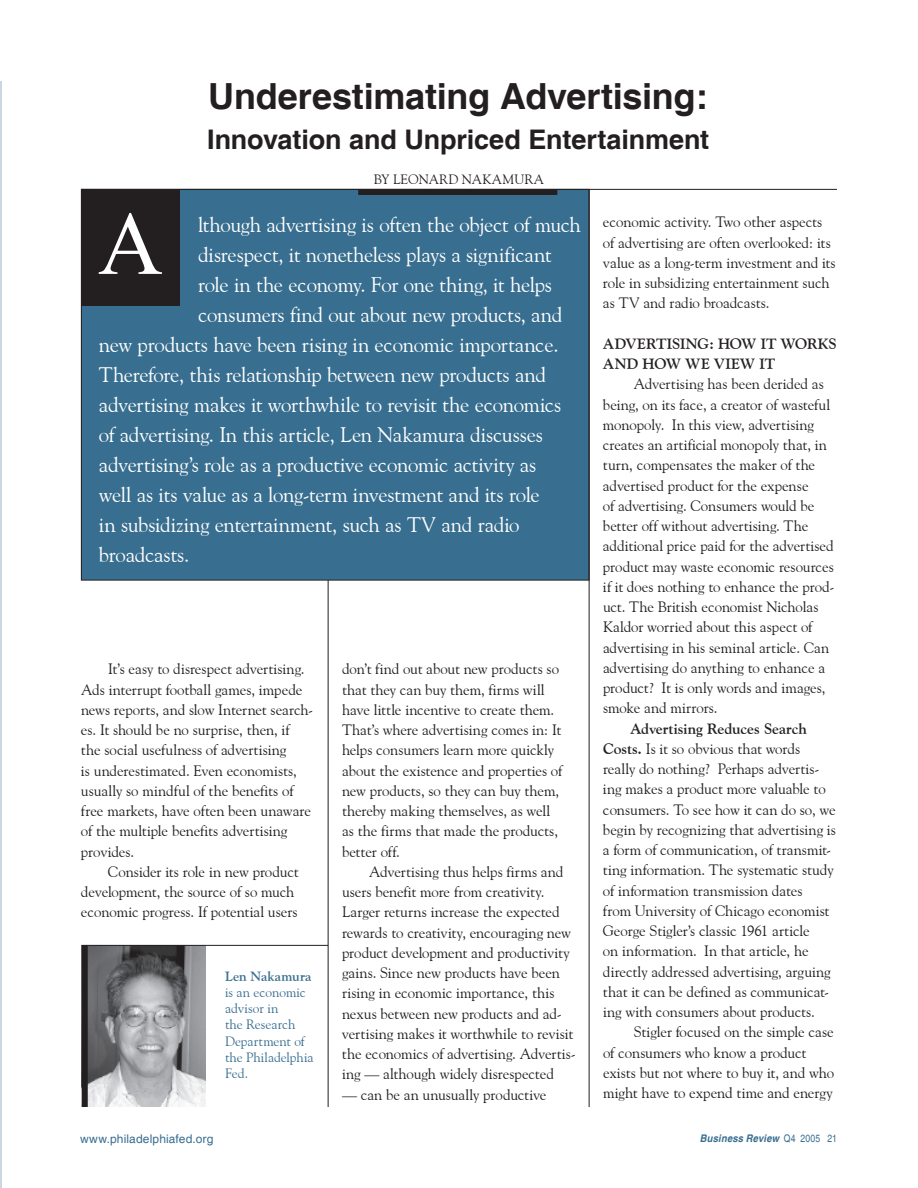
<style>
.page{position:relative;width:918px;height:1188px;background:#fff}
.page>*{position:absolute;margin:0;border:0;box-sizing:border-box;transform-origin:0 0}
.t1{font:90px "Times New Roman";color:#fff}
.t2{font:700 36px "Helvetica";letter-spacing:-.005em;color:#231f20}
.t3{font:700 27px "Helvetica";letter-spacing:-.005em;color:#231f20}
.t4{font:21px "Goudy Old Style BT";letter-spacing:-.015em;color:#fff}
.t5{font:15px/20.2px "Goudy Old Style BT";letter-spacing:-.005em;color:#231f20}
.t6{font:700 15px/20.2px "Goudy Old Style BT";color:#231f20}
.t7{font:13.5px/16.2px "Goudy Old Style BT";color:#386e8f}
.t8{font:13.5px "Goudy Old Style BT";letter-spacing:.015em;color:#231f20}
.t9{font:700 13.5px "Goudy Old Style BT";letter-spacing:.015em;color:#386e8f}
.t10{font:12px "Helvetica";letter-spacing:.01em;color:#386e8f}
.t11{font:italic 700 10.5px "Helvetica";letter-spacing:.02em;color:#386e8f;scale:.9 1}
.s1{font-weight:700}
.s2{font-weight:400;font-style:normal;font-stretch:condensed}
</style>
<div class="page">
<hr style="left:0;top:81px;width:2px;height:1107px;background:#cbd8e4">
<img style="left:81px;top:945px;width:125px;height:162px">
<hr style="left:328px;top:189px;width:1px;height:918px;background:#231f20">
<div style="left:81px;top:189px;width:508px;height:391px;background:#386e8f"></div>
<div style="left:81px;top:189px;width:99px;height:117px;background:#231f20"></div>
<hr style="left:81px;top:189px;width:756px;height:1px;background:#231f20">
<div style="left:358px;top:189px;width:199px;height:6px;background:#231f20"></div>
<hr style="left:82px;top:945px;width:246px;height:1px;background:#231f20">
<div style="left:82px;top:945px;width:6px;height:162px;background:#231f20"></div>
<hr style="left:589px;top:189px;width:1px;height:918px;background:#231f20">
<h2 class="t2" style="left:208px;top:74px;width:502px">Underestimating Advertising:</h2>
<h3 class="t3" style="left:207px;top:123px;width:504px">Innovation and Unpriced Entertainment</h3>
<p class="t8" style="left:374px;top:171px;width:172px">BY LEONARD NAKAMURA</p>
<h1 class="t1" style="left:98px;top:183px;width:66px">A</h1>
<h3 class="t4" style="left:198px;top:212px;width:384px">lthough advertising is often the object of much</h3>
<h3 class="t4" style="left:198px;top:242px;width:355px">disrespect, it nonetheless plays a significant</h3>
<h3 class="t4" style="left:198px;top:272px;width:356px">role in the economy. For one thing, it helps</h3>
<h3 class="t4" style="left:198px;top:302px;width:366px">consumers find out about new products, and</h3>
<h3 class="t4" style="left:99px;top:332px;width:461px">new products have been rising in economic importance.</h3>
<h3 class="t4" style="left:99px;top:362px;width:449px">Therefore, this relationship between new products and</h3>
<h3 class="t4" style="left:99px;top:392px;width:464px">advertising makes it worthwhile to revisit the economics</h3>
<h3 class="t4" style="left:99px;top:422px;width:446px">of advertising. In this article, Len Nakamura discusses</h3>
<h3 class="t4" style="left:99px;top:452px;width:439px">advertising’s role as a productive economic activity as</h3>
<h3 class="t4" style="left:99px;top:482px;width:442px">well as its value as a long-term investment and its role</h3>
<h3 class="t4" style="left:99px;top:512px;width:422px">in subsidizing entertainment, such as TV and radio</h3>
<h3 class="t4" style="left:99px;top:542px;width:92px">broadcasts.</h3>
<p class="t5" style="left:81px;top:659px;width:234px;text-indent:27px">It’s easy to disrespect advertising.<br>Ads interrupt football games, impede news reports, and slow Internet search&shy;es. It should be no surprise, then, if the social usefulness of advertising<br>is underestimated. Even economists, usually so mindful of the benefits of free markets, have often been unaware of the multiple benefits advertising provides.</p>
<p class="t5" style="left:81px;top:861px;width:219px;text-indent:27px">Consider its role in new product development, the source of so much economic progress. If potential users</p>
<p class="t9" style="left:225px;top:968px;width:88px">Len Nakamura</p>
<p class="t7" style="left:225px;top:984px;width:90px">is an economic advisor in<br>the Research<br>Department of the Philadelphia<br>Fed.</p>
<p class="t5" style="left:342px;top:659px;width:222px">don’t find out about new products so that they can buy them, firms will have little incentive to create them.<br>That’s where advertising comes in: It helps consumers learn more quickly about the existence and properties of new products, so they can buy them, thereby making themselves, as well as the firms that made the products, better off.</p>
<p class="t5" style="left:342px;top:861px;width:235px;text-indent:27px">Advertising thus helps firms and users benefit more from creativity.<br>Larger returns increase the expected rewards to creativity, encouraging new product development and productivity gains. Since new products have been rising in economic importance, this nexus between new products and ad&shy;vertising makes it worthwhile to revisit the economics of advertising. Advertis&shy;ing — although widely disrespected</p>
<p class="t5" style="left:342px;top:1084px;width:206px">— can be an unusually productive</p>
<p class="t5" style="left:603px;top:212px;width:234px">economic activity. Two other aspects of advertising are often overlooked: its value as a long-term investment and its role in subsidizing entertainment such as TV and radio broadcasts.</p>
<p class="t6" style="left:603px;top:333px;width:235px">ADVERTISING: HOW IT WORKS<br>AND HOW WE VIEW IT</p>
<p class="t5" style="left:603px;top:374px;width:233px;text-indent:31px">Advertising has been derided as being, on its face, a creator of wasteful monopoly. In this view, advertising creates an artificial monopoly that, in turn, compensates the maker of the advertised product for the expense<br>of advertising. Consumers would be better off without advertising. The additional price paid for the advertised product may waste economic resources if it does nothing to enhance the prod&shy;uct. The British economist Nicholas Kaldor worried about this aspect of advertising in his seminal article. Can advertising do anything to enhance a product? It is only words and images, smoke and mirrors.</p>
<p class="t5" style="left:603px;top:718px;width:235px;text-indent:27px"><span class="s1">Advertising Reduces Search Costs.</span> Is it so obvious that words really do nothing? Perhaps advertis&shy;ing makes a product more valuable to consumers. To see how it can do so, we begin by recognizing that advertising is a form of communication, of transmit&shy;ting information. The systematic study of information transmission dates<br>from University of Chicago economist George Stigler’s classic 1961 article<br>on information. In that article, he directly addressed advertising, arguing that it can be defined as communicat&shy;ing with consumers about products.</p>
<p class="t5" style="left:603px;top:1022px;width:233px;text-indent:31px">Stigler focused on the simple case of consumers who know a product exists but not where to buy it, and who might have to expend time and energy</p>
<p class="t10" style="left:80px;top:1132px;width:135px">www.philadelphiafed.org</p>
<p class="t11" style="left:700px;top:1132px;width:154px">Business Review <span class="s2">Q4 2005 21</span></p>
</div>
